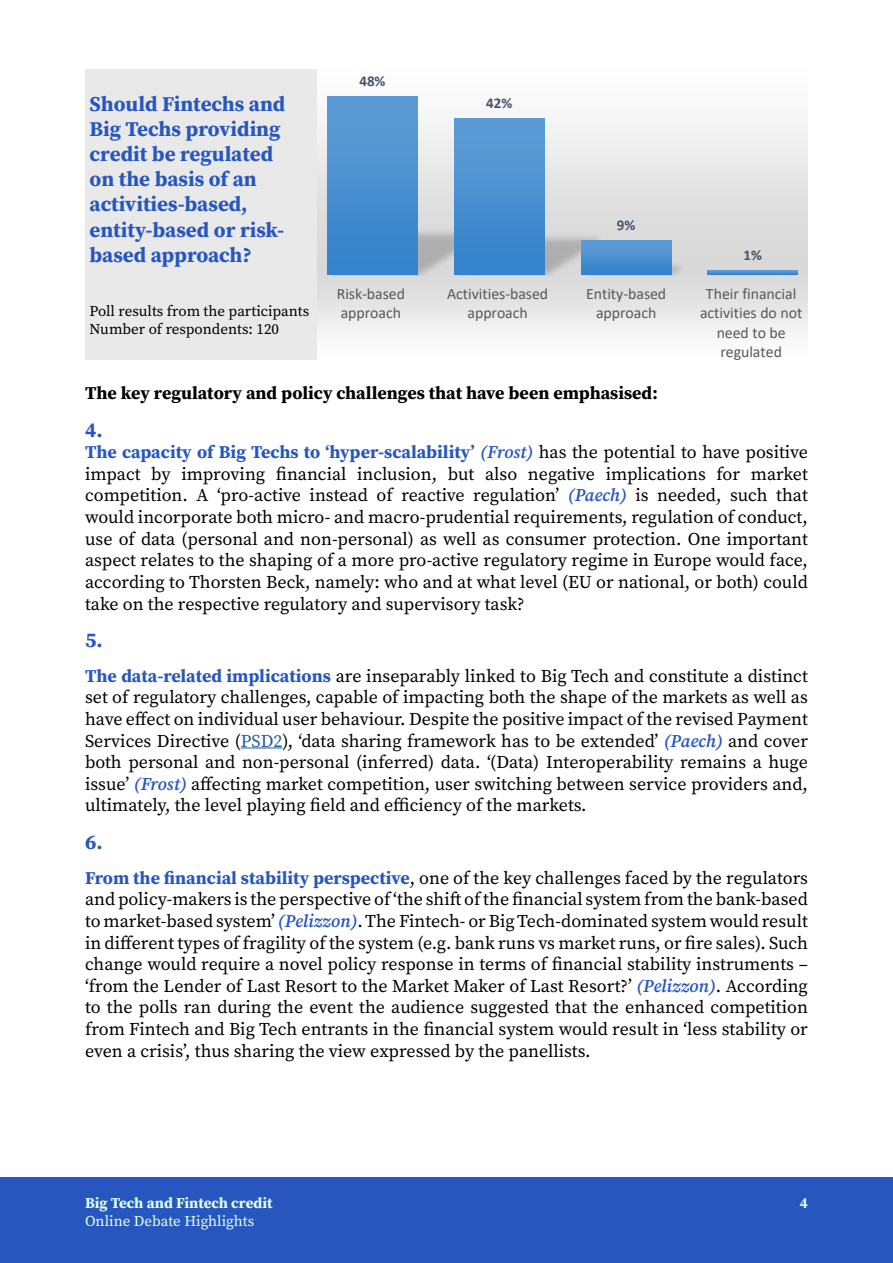
<style>
.page{position:relative;width:893px;height:1263px;background:#fff}
.page>*{position:absolute;margin:0;border:0;box-sizing:border-box;transform-origin:0 0}
.t1{font:700 21px/25.2px "Source Serif Pro";color:#2757be}
.t2{font:18px/21.6px "Source Serif Pro";color:#000;text-align:justify}
.t3{font:700 18px "Source Serif Pro";color:#000}
.t4{font:15.9px/19.2px "Calibri";color:#595959;text-align:center}
.t5{font:15px/18px "Source Serif Pro";color:#000}
.t6{font:700 15px "Source Serif Pro";color:#e3ffe8}
.t7{font:15px "Source Serif Pro";color:#e3ffe8}
.t8{font:700 15px "Calibri";color:#44546a}
.s1{font-weight:700;color:#2757be}
.s2{font-weight:600;font-style:italic;color:#2757be}
.s3{color:#215e9e}
</style>
<div class="page">
<div style="left:0;top:1178px;width:893px;height:85px;background:#2757be"></div>
<hr style="left:241px;top:747px;width:41px;height:1px;background:#215e9e">
<div style="left:85px;top:69px;width:723px;height:291px;background:#e9e9ea"></div>
<svg style="left:317px;top:69px;width:491px;height:291px"></svg>
<p class="t1" style="left:90px;top:91px;width:197px">Should Fintechs and<br>Big Techs providing credit be regulated on the basis of an activities-based, entity-based or risk&shy;based approach?</p>
<p class="t5" style="left:90px;top:302px;width:221px">Poll results from the participants<br>Number of respondents: 120</p>
<p class="t8" style="left:360px;top:70px;width:28px">48%</p>
<p class="t8" style="left:486px;top:92px;width:28px">42%</p>
<p class="t8" style="left:617px;top:214px;width:20px">9%</p>
<p class="t8" style="left:744px;top:244px;width:20px">1%</p>
<p class="t4" style="left:337px;top:284px;width:70px;text-align:left">Risk-based approach</p>
<p class="t4" style="left:447px;top:284px;width:103px">Activities-based approach</p>
<p class="t4" style="left:586px;top:284px;width:82px">Entity-based approach</p>
<p class="t4" style="left:700px;top:284px;width:104px">Their financial activities do not need to be regulated</p>
<p class="t3" style="left:85px;top:380px;width:574px">The key regulatory and policy challenges that have been emphasised:</p>
<p class="t1" style="left:85px;top:417px;width:19px">4.</p>
<p class="t2" style="left:85px;top:441px;width:724px"><span class="s1">The capacity of Big Techs to ‘hyper-scalability’</span> <span class="s2">(Frost)</span> has the potential to have positive impact by improving financial inclusion, but also negative implications for market competition. A ‘pro-active instead of reactive regulation’ <span class="s2">(Paech)</span> is needed, such that would incorporate both micro- and macro-prudential requirements, regulation of conduct, use of data (personal and non-personal) as well as consumer protection. One important aspect relates to the shaping of a more pro-active regulatory regime in Europe would face, according to Thorsten Beck, namely: who and at what level (EU or national, or both) could take on the respective regulatory and supervisory task?</p>
<p class="t1" style="left:85px;top:627px;width:19px">5.</p>
<p class="t2" style="left:85px;top:665px;width:724px"><span class="s1">The data-related implications</span> are inseparably linked to Big Tech and constitute a distinct set of regulatory challenges, capable of impacting both the shape of the markets as well as have effect on individual user behaviour. Despite the positive impact of the revised Payment Services Directive (<span class="s3">PSD2</span>), ‘data sharing framework has to be extended’ <span class="s2">(Paech)</span> and cover both personal and non-personal (inferred) data. ‘(Data) Interoperability remains a huge issue’ <span class="s2">(Frost)</span> affecting market competition, user switching between service providers and, ultimately, the level playing field and efficiency of the markets.</p>
<p class="t1" style="left:85px;top:829px;width:19px">6.</p>
<p class="t2" style="left:85px;top:867px;width:724px"><span class="s1">From the financial stability perspective</span>, one of the key challenges faced by the regulators and policy-makers is the perspective of ‘the shift of the financial system from the bank-based to market-based system’ <span class="s2">(Pelizzon)</span>. The Fintech- or Big Tech-dominated system would result in different types of fragility of the system (e.g. bank runs vs market runs, or fire sales). Such change would require a novel policy response in terms of financial stability instruments – ‘from the Lender of Last Resort to the Market Maker of Last Resort?’ <span class="s2">(Pelizzon)</span>. According to the polls ran during the event the audience suggested that the enhanced competition from Fintech and Big Tech entrants in the financial system would result in ‘less stability or even a crisis’, thus sharing the view expressed by the panellists.</p>
<p class="t6" style="left:85px;top:1193px;width:189px">Big Tech and Fintech credit</p>
<p class="t7" style="left:85px;top:1211px;width:171px">Online Debate Highlights</p>
<p class="t6" style="left:800px;top:1193px;width:10px">4</p>
</div>
